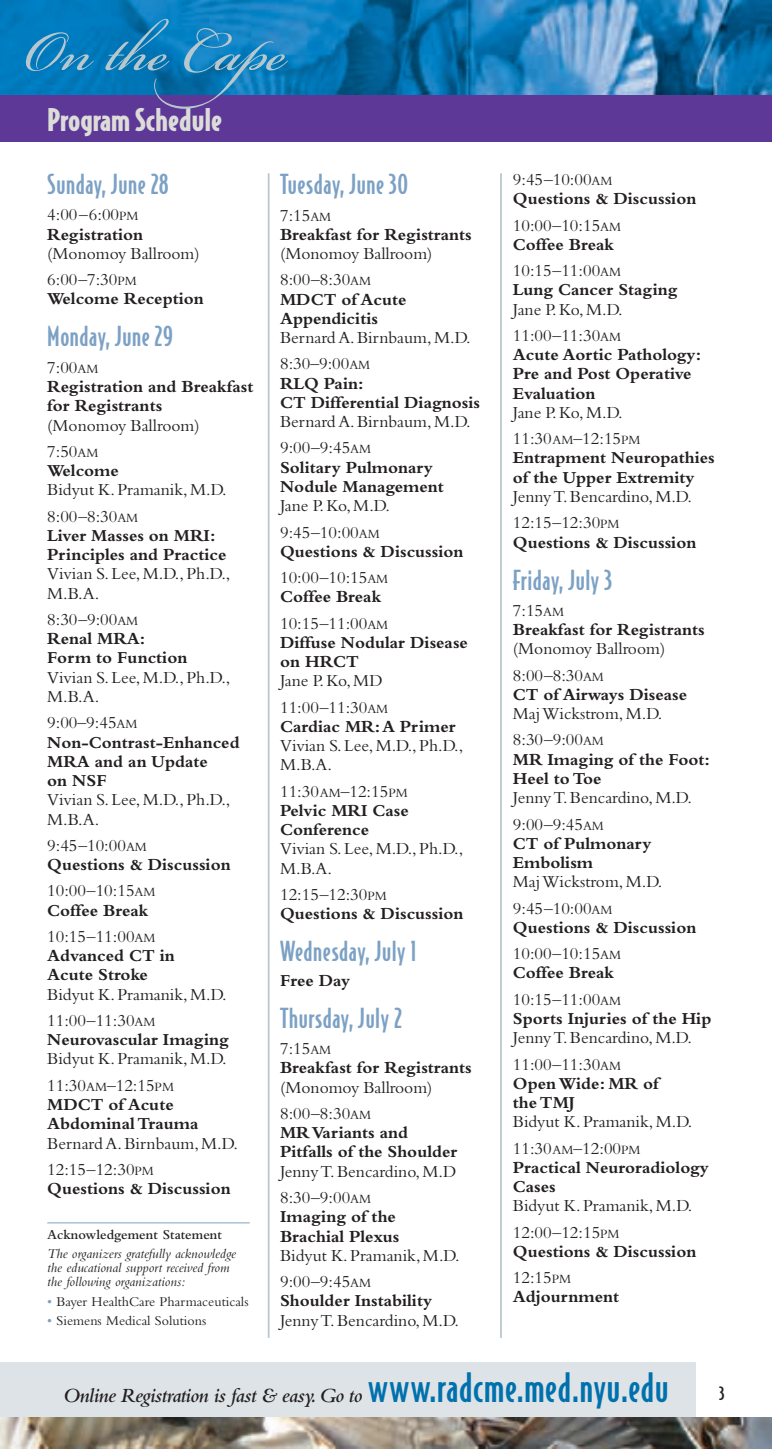
<style>
.page{position:relative;width:772px;height:1449px;background:#fff}
.page>*{position:absolute;margin:0;border:0;box-sizing:border-box;transform-origin:0 0}
.t1{font:900 29.75px "Bodega Sans";color:#dcdcd8}
.t2{font:500 26.25px "Bodega Sans";letter-spacing:.02em;color:#7ca1c4}
.t3{font:italic 600 21px "Bembo";letter-spacing:-.025em;color:#231f20}
.t4{font:700 17.5px/19.2px "Bembo";color:#231f20}
.t5{font:17.5px/26.2px "Bembo";color:#231f20}
.t6{font:500 17.5px "Bodega Sans";color:#231f20}
.t7{font:italic 14px/14px "Bembo";color:#231f20}
.t8{font:14px "Bembo";color:#231f20}
.t9{font:600 14px "Bembo";color:#231f20}
.s1{font-weight:400}
.s2{font-weight:400;font-size:13.12px}
.s3{font-size:13.12px}
.s4{font-weight:700}
.s5{color:#7ca1c4}
.s6{font-family:"Bodega Sans";font-weight:500;font-style:normal;font-size:38.5px;color:#0071ad}
</style>
<div class="page">
<div style="left:0;top:1362px;width:695px;height:87px;background:#dde3e6"></div>
<div style="left:0;top:0;width:772px;height:142px;background:#5d3896"></div>
<img style="left:0;top:1418px;width:772px;height:31px">
<img style="left:0;top:0;width:772px;height:94px">
<svg style="left:26px;top:32px;width:68px;height:39px"></svg>
<svg style="left:105px;top:19px;width:183px;height:90px"></svg>
<hr style="left:268px;top:173px;width:1px;height:1165px;background:#b8c7cd">
<hr style="left:500px;top:173px;width:2px;height:1165px;background:#b8c7cd">
<hr style="left:47px;top:1222px;width:203px;height:1px;background:#7ca1c4">
<h1 class="t1" style="left:47px;top:103px;width:176px">Program Schedule</h1>
<h2 class="t2" style="left:47px;top:170px;width:123px">Sunday, June 28</h2>
<p class="t4" style="left:47px;top:207px;width:97px"><span class="s1">4:00–6:00</span><span class="s2">PM<br></span>Registration</p>
<p class="t5" style="left:47px;top:242px;width:154px">(Monomoy Ballroom)<br>6:00–7:30<span class="s3">PM</span></p>
<p class="t4" style="left:47px;top:291px;width:158px">Welcome Reception</p>
<h2 class="t2" style="left:47px;top:322px;width:127px">Monday, June 29</h2>
<p class="t4" style="left:47px;top:359px;width:208px"><span class="s1">7:00</span><span class="s2">AM<br></span>Registration and Breakfast for Registrants</p>
<p class="t5" style="left:47px;top:414px;width:154px">(Monomoy Ballroom)<br>7:50<span class="s3">AM</span></p>
<p class="t4" style="left:47px;top:463px;width:73px">Welcome</p>
<p class="t5" style="left:47px;top:478px;width:181px">Bidyut K.Pramanik,M.D.<br>8:00–8:30<span class="s3">AM</span></p>
<p class="t4" style="left:47px;top:527px;width:181px">Liver Masses on MRI:<br>Principles and Practice</p>
<p class="t5" style="left:47px;top:566px;width:185px;line-height:19.2px">Vivian S.Lee,M.D.,Ph.D.,<br>M.B.A.</p>
<p class="t4" style="left:47px;top:612px;width:142px"><span class="s1">8:30–9:00</span><span class="s2">AM<br></span>Renal MRA:<br>Form to Function</p>
<p class="t5" style="left:47px;top:669px;width:185px;line-height:19.2px">Vivian S.Lee,M.D.,Ph.D.,<br>M.B.A.</p>
<p class="t4" style="left:47px;top:715px;width:194px"><span class="s1">9:00–9:45</span><span class="s2">AM<br></span>Non-Contrast-Enhanced<br>MRA and an Update<br>on NSF</p>
<p class="t5" style="left:47px;top:792px;width:185px;line-height:19.2px">Vivian S.Lee,M.D.,Ph.D.,<br>M.B.A.</p>
<p class="t4" style="left:47px;top:837px;width:185px"><span class="s1">9:45–10:00</span><span class="s2">AM<br></span>Questions &amp; Discussion</p>
<p class="t5" style="left:47px;top:883px;width:110px;line-height:19.2px">10:00–10:15<span class="s3">AM<br></span><span class="s4">Coffee Break</span></p>
<p class="t4" style="left:47px;top:929px;width:129px"><span class="s1">10:15–11:00</span><span class="s2">AM<br></span>Advanced CT in<br>Acute Stroke</p>
<p class="t5" style="left:47px;top:983px;width:181px">Bidyut K.Pramanik,M.D.<br>11:00–11:30<span class="s3">AM</span></p>
<p class="t4" style="left:47px;top:1032px;width:183px">Neurovascular Imaging</p>
<p class="t5" style="left:47px;top:1048px;width:181px">Bidyut K.Pramanik,M.D.<br>11:30<span class="s3">AM</span>–12:15<span class="s3">PM</span></p>
<p class="t4" style="left:47px;top:1097px;width:153px">MDCT of Acute<br>Abdominal Trauma</p>
<p class="t5" style="left:47px;top:1132px;width:192px">Bernard A.Birnbaum,M.D.<br>12:15–12:30<span class="s3">PM</span></p>
<p class="t4" style="left:47px;top:1181px;width:185px">Questions &amp; Discussion</p>
<p class="t9" style="left:47px;top:1230px;width:176px">Acknowledgement Statement</p>
<p class="t7" style="left:47px;top:1248px;width:190px">The organizers gratefully acknowledge the educational support received from the following organizations:</p>
<p class="t8" style="left:47px;top:1296px;width:203px"><span class="s5">•</span> Bayer HealthCare Pharmaceuticals</p>
<p class="t8" style="left:47px;top:1316px;width:160px"><span class="s5">•</span> Siemens Medical Solutions</p>
<h2 class="t2" style="left:280px;top:170px;width:129px">Tuesday, June 30</h2>
<p class="t4" style="left:280px;top:207px;width:193px"><span class="s1">7:15</span><span class="s2">AM<br></span>Breakfast for Registrants</p>
<p class="t5" style="left:280px;top:242px;width:154px">(Monomoy Ballroom)<br>8:00–8:30<span class="s3">AM</span></p>
<p class="t4" style="left:280px;top:291px;width:128px">MDCT of Acute<br>Appendicitis</p>
<p class="t5" style="left:280px;top:326px;width:192px">Bernard A.Birnbaum,M.D.<br>8:30–9:00<span class="s3">AM</span></p>
<p class="t4" style="left:280px;top:375px;width:201px">RLQ Pain:<br>CT Differential Diagnosis</p>
<p class="t5" style="left:280px;top:410px;width:192px">Bernard A.Birnbaum,M.D.<br>9:00–9:45<span class="s3">AM</span></p>
<p class="t4" style="left:280px;top:459px;width:165px">Solitary Pulmonary<br>Nodule Management</p>
<p class="t5" style="left:280px;top:494px;width:111px">Jane P.Ko,M.D.<br>9:45–10:00<span class="s3">AM</span></p>
<p class="t4" style="left:280px;top:540px;width:185px;line-height:26.2px">Questions &amp; Discussion<br><span class="s1">10:00–10:15</span><span class="s2">AM</span></p>
<p class="t4" style="left:280px;top:585px;width:110px;line-height:26.2px">Coffee Break<br><span class="s1">10:15–11:00</span><span class="s2">AM</span></p>
<p class="t4" style="left:280px;top:634px;width:189px">Diffuse Nodular Disease on HRCT</p>
<p class="t5" style="left:280px;top:670px;width:110px">Jane P.Ko,MD<br>11:00–11:30<span class="s3">AM</span></p>
<p class="t4" style="left:280px;top:719px;width:177px">Cardiac MR:A Primer</p>
<p class="t5" style="left:280px;top:738px;width:185px;line-height:19.2px">Vivian S.Lee,M.D.,Ph.D.,<br>M.B.A.</p>
<p class="t4" style="left:280px;top:783px;width:130px;text-align:justify"><span class="s1">11:30</span><span class="s2">AM</span><span class="s1">–12:15</span><span class="s2">PM </span>Pelvic MRI Case Conference</p>
<p class="t5" style="left:280px;top:841px;width:185px;line-height:19.2px">Vivian S.Lee,M.D.,Ph.D.,<br>M.B.A.</p>
<p class="t4" style="left:280px;top:887px;width:185px"><span class="s1">12:15–12:30</span><span class="s2">PM<br></span>Questions &amp; Discussion</p>
<h2 class="t2" style="left:280px;top:937px;width:138px">Wednesday, July 1</h2>
<p class="t4" style="left:280px;top:972px;width:72px">Free Day</p>
<h2 class="t2" style="left:280px;top:1003px;width:124px">Thursday, July 2</h2>
<p class="t4" style="left:280px;top:1041px;width:193px"><span class="s1">7:15</span><span class="s2">AM<br></span>Breakfast for Registrants</p>
<p class="t5" style="left:280px;top:1076px;width:154px">(Monomoy Ballroom)<br>8:00–8:30<span class="s3">AM</span></p>
<p class="t4" style="left:280px;top:1125px;width:179px">MRVariants and<br>Pitfalls of the Shoulder</p>
<p class="t5" style="left:280px;top:1160px;width:178px">JennyT.Bencardino,M.D<br>8:30–9:00<span class="s3">AM</span></p>
<p class="t4" style="left:280px;top:1209px;width:121px">Imaging of the<br>Brachial Plexus</p>
<p class="t5" style="left:280px;top:1244px;width:181px">Bidyut K.Pramanik,M.D.<br>9:00–9:45<span class="s3">AM</span></p>
<p class="t4" style="left:280px;top:1293px;width:154px">Shoulder Instability</p>
<p class="t5" style="left:280px;top:1309px;width:181px">JennyT.Bencardino,M.D.</p>
<p class="t4" style="left:513px;top:172px;width:185px"><span class="s1">9:45–10:00</span><span class="s2">AM<br></span>Questions &amp; Discussion</p>
<p class="t5" style="left:513px;top:217px;width:110px;line-height:19.2px">10:00–10:15<span class="s3">AM<br></span><span class="s4">Coffee Break</span></p>
<p class="t4" style="left:513px;top:263px;width:166px"><span class="s1">10:15–11:00</span><span class="s2">AM<br></span>Lung Cancer Staging</p>
<p class="t5" style="left:513px;top:298px;width:111px">Jane P.Ko,M.D.<br>11:00–11:30<span class="s3">AM</span></p>
<p class="t4" style="left:513px;top:347px;width:190px">Acute Aortic Pathology:<br>Pre and Post Operative<br>Evaluation</p>
<p class="t5" style="left:513px;top:401px;width:129px">Jane P.Ko,M.D.<br>11:30<span class="s3">AM</span>–12:15<span class="s3">PM</span></p>
<p class="t4" style="left:513px;top:450px;width:203px">Entrapment Neuropathies of the Upper Extremity</p>
<p class="t5" style="left:513px;top:485px;width:181px">JennyT.Bencardino,M.D.<br>12:15–12:30<span class="s3">PM</span></p>
<p class="t4" style="left:513px;top:534px;width:185px">Questions &amp; Discussion</p>
<h2 class="t2" style="left:513px;top:565px;width:101px">Friday, July 3</h2>
<p class="t4" style="left:513px;top:602px;width:193px"><span class="s1">7:15</span><span class="s2">AM<br></span>Breakfast for Registrants</p>
<p class="t5" style="left:513px;top:637px;width:154px">(Monomoy Ballroom)<br>8:00–8:30<span class="s3">AM</span></p>
<p class="t4" style="left:513px;top:686px;width:176px">CT of Airways Disease</p>
<p class="t5" style="left:513px;top:702px;width:151px">MajWickstrom,M.D.<br>8:30–9:00<span class="s3">AM</span></p>
<p class="t4" style="left:513px;top:751px;width:198px">MR Imaging of the Foot:<br>Heel to Toe</p>
<p class="t5" style="left:513px;top:786px;width:181px">JennyT.Bencardino,M.D.<br>9:00–9:45<span class="s3">AM</span></p>
<p class="t4" style="left:513px;top:835px;width:140px">CT of Pulmonary<br>Embolism</p>
<p class="t5" style="left:513px;top:870px;width:151px">MajWickstrom,M.D.<br>9:45–10:00<span class="s3">AM</span></p>
<p class="t4" style="left:513px;top:916px;width:185px;line-height:26.2px">Questions &amp; Discussion<br><span class="s1">10:00–10:15</span><span class="s2">AM</span></p>
<p class="t4" style="left:513px;top:961px;width:110px;line-height:26.2px">Coffee Break<br><span class="s1">10:15–11:00</span><span class="s2">AM</span></p>
<p class="t4" style="left:513px;top:1011px;width:200px">Sports Injuries of the Hip</p>
<p class="t5" style="left:513px;top:1026px;width:181px">JennyT.Bencardino,M.D.<br>11:00–11:30<span class="s3">AM</span></p>
<p class="t4" style="left:513px;top:1075px;width:147px">Open Wide: MR of the TMJ</p>
<p class="t5" style="left:513px;top:1110px;width:181px">Bidyut K.Pramanik,M.D.<br>11:30<span class="s3">AM</span>–12:00<span class="s3">PM</span></p>
<p class="t4" style="left:513px;top:1159px;width:197px">Practical Neuroradiology<br>Cases</p>
<p class="t5" style="left:513px;top:1194px;width:181px">Bidyut K.Pramanik,M.D.<br>12:00–12:15<span class="s3">PM</span></p>
<p class="t4" style="left:513px;top:1240px;width:185px;line-height:26.2px">Questions &amp; Discussion<br><span class="s1">12:15</span><span class="s2">PM</span></p>
<p class="t4" style="left:513px;top:1289px;width:108px">Adjournment</p>
<p class="t3" style="left:63px;top:1388px;width:607px">Online Registration is fast &amp; easy.Go to <span class="s6">www.radcme.med.nyu.edu</span></p>
<p class="t6" style="left:719px;top:1384px;width:7px">3</p>
</div>
